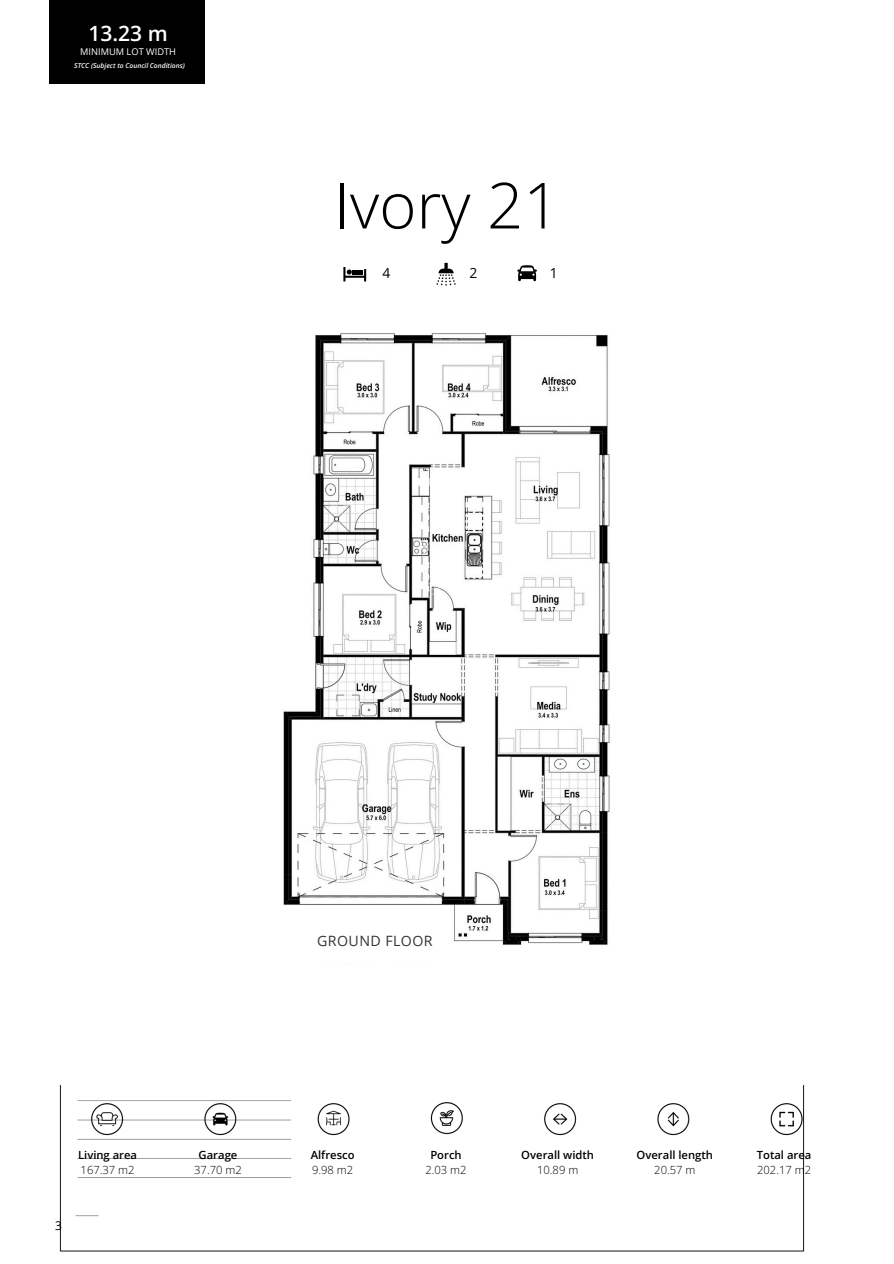
<style>
.page{position:relative;width:894px;height:1264px;background:#fff}
.page>*{position:absolute;margin:0;border:0;box-sizing:border-box;transform-origin:0 0}
.t1{font:300 63.6px "Open Sans";color:#000}
.t2{font:600 21px "Open Sans";color:#fff}
.t3{font:14.25px "Open Sans";letter-spacing:.03em;color:#353535}
.t4{font:13.8px "Open Sans";color:#000}
.t5{font:12px "Open Sans";color:#000}
.t6{font:600 11.25px/15px "Open Sans";color:#000}
.t7{font:300 11.25px/15px "Open Sans";color:#000;text-align:center}
.t8{font:9.3px "Open Sans";color:#fff}
.t9{font:italic 600 6.75px "Open Sans";color:#fff}
.s1{font-weight:300}
.s2{font-weight:600}
</style>
<div class="page">
<div style="left:49px;top:0;width:156px;height:84px;background:#000"></div>
<img style="left:59px;top:1085px;width:746px;height:167px">
<img style="left:283px;top:333px;width:327px;height:612px">
<svg style="left:343px;top:267px;width:23px;height:14px"></svg>
<svg style="left:436px;top:263px;width:19px;height:22px"></svg>
<svg style="left:517px;top:265px;width:19px;height:16px"></svg>
<p class="t2" style="left:88px;top:19px;width:81px">13.23 m</p>
<p class="t8" style="left:80px;top:45px;width:97px">MINIMUM LOT WIDTH</p>
<p class="t9" style="left:74px;top:61px;width:112px">STCC (Subject to Council Conditions)</p>
<h3 class="t1" style="left:334px;top:160px;width:227px">Ivory 21</h3>
<h3 class="t4" style="left:382px;top:263px;width:9px">4</h3>
<h3 class="t4" style="left:469px;top:263px;width:9px">2</h3>
<h3 class="t4" style="left:549px;top:263px;width:9px">1</h3>
<h3 class="t3" style="left:317px;top:930px;width:117px">GROUND FLOOR</h3>
<h1 class="t6" style="left:78px;top:1147px;width:61px">Living area<br><span class="s1">167.37 m2</span></h1>
<p class="t7" style="left:194px;top:1147px;width:49px"><span class="s2">Garage<br></span>37.70 m2</p>
<p class="t6" style="left:310px;top:1147px;width:45px">Alfresco<br><span class="s1">9.98 m2</span></p>
<p class="t7" style="left:425px;top:1147px;width:43px"><span class="s2">Porch<br></span>2.03 m2</p>
<p class="t6" style="left:521px;top:1147px;width:74px;text-align:center">Overall width<br><span class="s1">10.89 m</span></p>
<h2 class="t6" style="left:636px;top:1147px;width:78px;text-align:center">Overall length<br><span class="s1">20.57 m</span></h2>
<p class="t6" style="left:756px;top:1147px;width:56px">Total area<br><span class="s1">202.17 m2</span></p>
<p class="t5" style="left:55px;top:1216px;width:8px">3</p>
</div>
